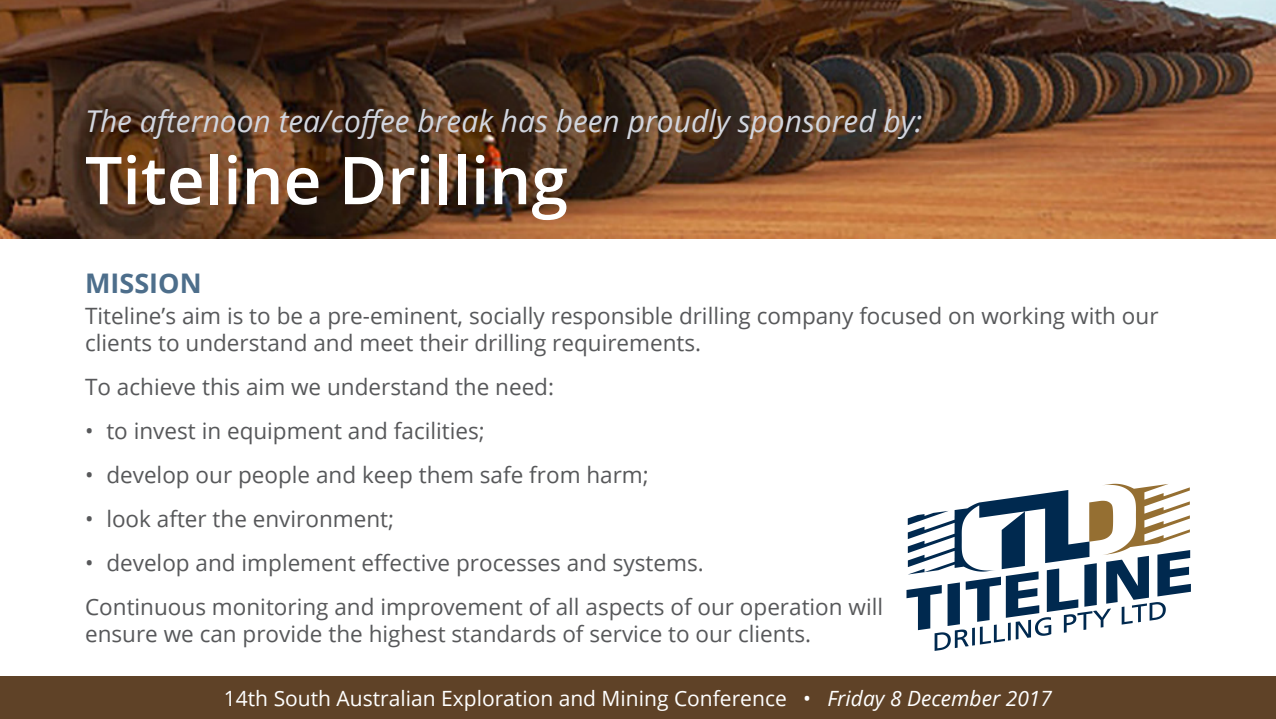
<style>
.page{position:relative;width:1276px;height:719px;background:#fff}
.page>*{position:absolute;margin:0;border:0;box-sizing:border-box;transform-origin:0 0}
.t1{font:600 66px "Open Sans";color:#fff}
.t2{font:italic 30px "Open Sans";color:#d2d6df}
.t3{font:700 27px "Open Sans";color:#4d6e8b}
.t4{font:22.5px/27px "Open Sans";color:#57585a}
.t5{font:21px "Open Sans";color:#fff}
.s1{font-style:italic}
</style>
<div class="page">
<img style="left:0;top:0;width:1276px;height:238px">
<div style="left:0;top:676px;width:1276px;height:43px;background:#5f4227"></div>
<svg style="left:1103px;top:483px;width:87px;height:7px"></svg>
<svg style="left:906px;top:490px;width:285px;height:161px"></svg>
<h2 class="t2" style="left:85px;top:101px;width:838px">The afternoon tea/coffee break has been proudly sponsored by:</h2>
<h1 class="t1" style="left:85px;top:135px;width:484px">Titeline Drilling</h1>
<p class="t3" style="left:85px;top:264px;width:118px">MISSION</p>
<p class="t4" style="left:85px;top:302px;width:1075px">Titeline’s aim is to be a pre-eminent, socially responsible drilling company focused on working with our clients to understand and meet their drilling requirements.</p>
<p class="t4" style="left:85px;top:373px;width:470px">To achieve this aim we understand the need:</p>
<p class="t4" style="left:85px;top:417px;width:401px">• to invest in equipment and facilities;</p>
<p class="t4" style="left:85px;top:461px;width:565px">• develop our people and keep them safe from harm;</p>
<p class="t4" style="left:85px;top:505px;width:311px">• look after the environment;</p>
<p class="t4" style="left:85px;top:540px;width:799px;line-height:44px">• develop and implement effective processes and systems.<br>Continuous monitoring and improvement of all aspects of our operation will</p>
<p class="t4" style="left:85px;top:620px;width:727px">ensure we can provide the highest standards of service to our clients.</p>
<p class="t5" style="left:224px;top:683px;width:829px">14th South Australian Exploration and Mining Conference • <span class="s1">Friday 8 December 2017</span></p>
</div>
